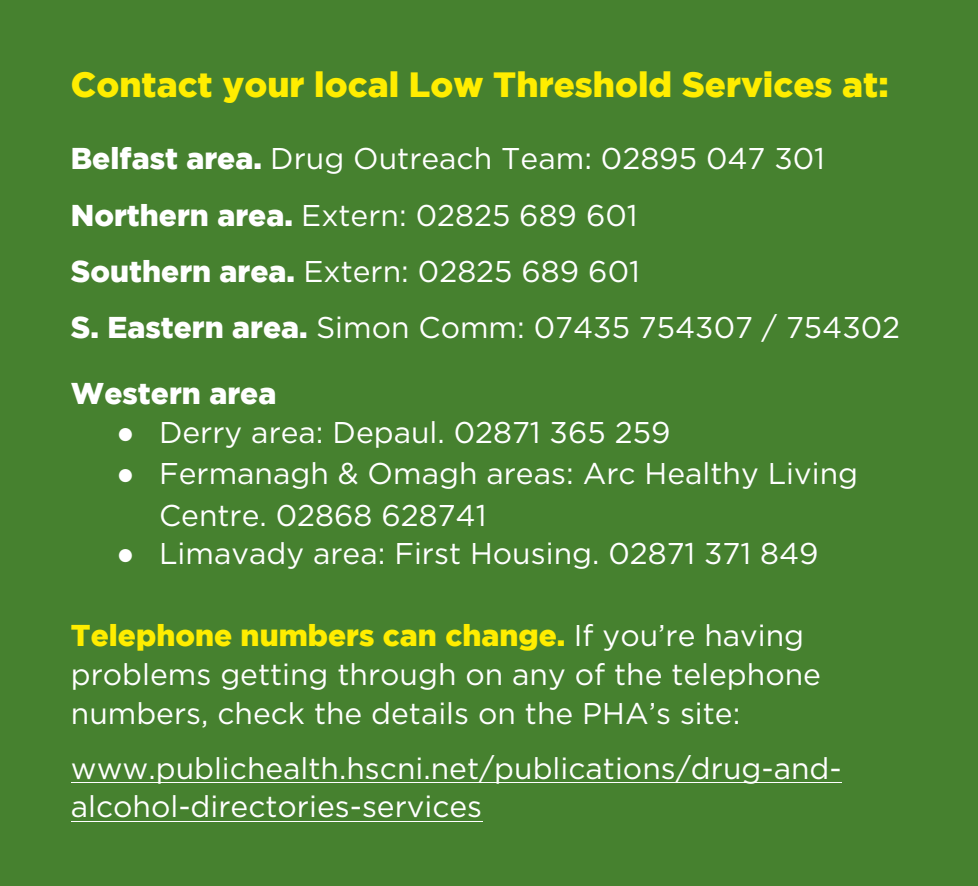
<style>
.page{position:relative;width:978px;height:886px;background:#46812f}
.page>*{position:absolute;margin:0;border:0;box-sizing:border-box;transform-origin:0 0}
.t1{font:900 35px "Gotham";color:#ffed00}
.t2{font:30px/56.2px "Gotham";color:#fff}
.t3{font:900 30px "Gotham";color:#fff}
.s1{font-weight:900}
.s2{font-family:"Times New Roman"}
.s3{font-weight:900;color:#ffed00}
</style>
<div class="page">
<hr style="left:71px;top:782px;width:771px;height:1px;background:#fff">
<hr style="left:71px;top:821px;width:411px;height:1px;background:#fff">
<p class="t1" style="left:71px;top:72px;width:819px">Contact your local Low Threshold Services at:</p>
<p class="t2" style="left:71px;top:133px;width:831px"><span class="s1">Belfast area.</span> Drug Outreach Team: 02895 047 301<br><span class="s1">Northern area.</span> Extern: 02825 689 601<br><span class="s1">Southern area.</span> Extern: 02825 689 601<br><span class="s1">S. Eastern area.</span> Simon Comm: 07435 754307 / 754302</p>
<p class="t3" style="left:71px;top:382px;width:207px">Western area</p>
<p class="t2" style="left:117px;top:406px;width:555px"><span class="s2">●</span> Derry area: Depaul. 02871 365 259</p>
<p class="t2" style="left:159px;top:455px;width:701px;line-height:41.5px;text-indent:-43px"><span class="s2">●</span> Fermanagh &amp; Omagh areas: Arc Healthy Living<br>Centre. 02868 628741</p>
<p class="t2" style="left:117px;top:527px;width:704px"><span class="s2">●</span> Limavady area: First Housing. 02871 371 849</p>
<p class="t2" style="left:71px;top:618px;width:752px;line-height:38.8px"><span class="s3">Telephone numbers can change.</span> If you’re having problems getting through on any of the telephone numbers, check the details on the PHA’s site:</p>
<p class="t2" style="left:71px;top:751px;width:772px;line-height:38.5px">www.publichealth.hscni.net/publications/drug-and&shy;alcohol-directories-services</p>
</div>
